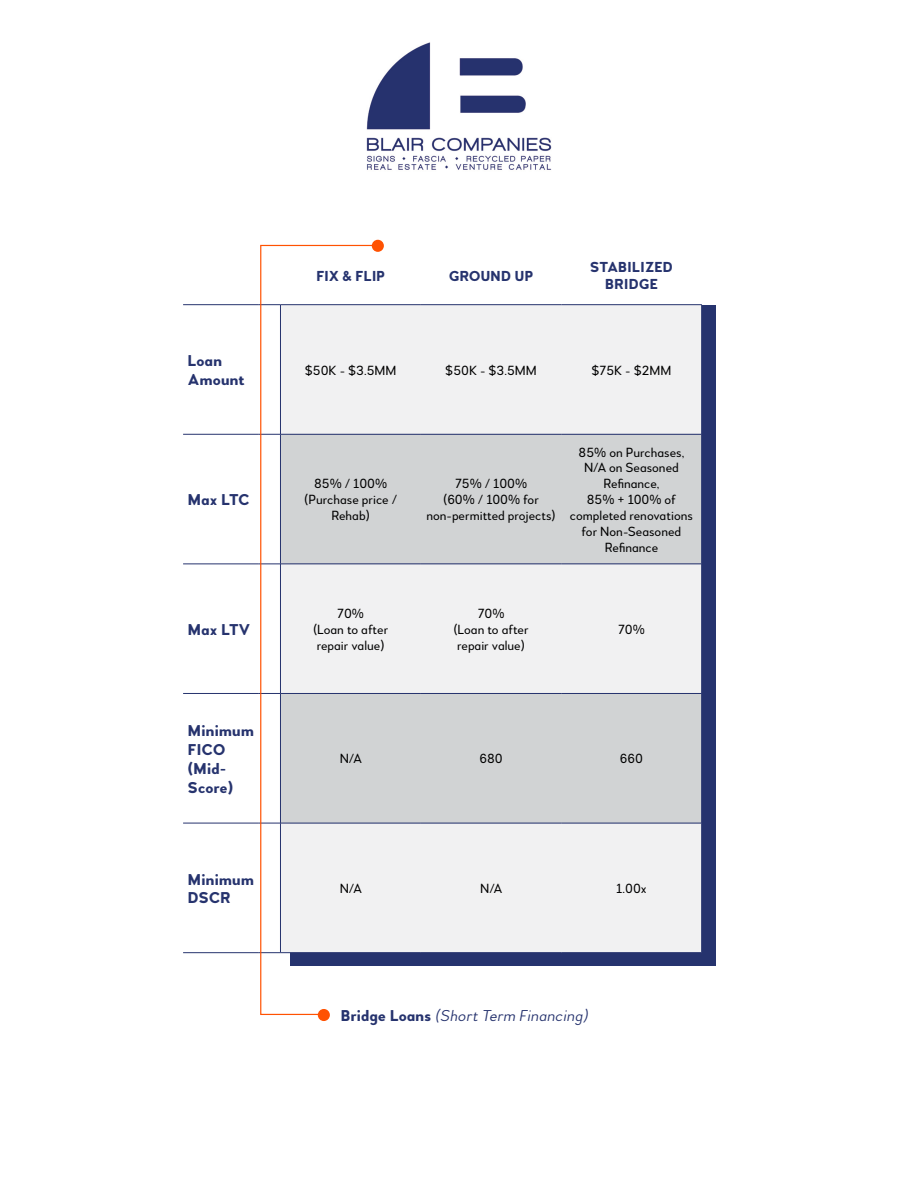
<style>
.page{position:relative;width:918px;height:1188px;background:#fff}
.page>*{position:absolute;margin:0;border:0;box-sizing:border-box;transform-origin:0 0}
.t1{font:700 15.6px/18.8px "Woodford Bourne";letter-spacing:.02em;color:#26336e}
.t2{font:italic 300 15.6px "Woodford Bourne";color:#26336e}
.t3{font:700 14.4px/17.2px "Woodford Bourne";letter-spacing:.02em;color:#26336e;text-align:center}
.t4{font:13.2px/15.9px "Woodford Bourne PRO";color:#000;text-align:center}
.s1{font-weight:700;font-style:normal}
</style>
<div class="page">
<div style="left:291px;top:305px;width:425px;height:660px;background:#26336e"></div>
<div style="left:375px;top:305px;width:326px;height:647px;background:#f1f1f2"></div>
<svg style="left:375px;top:435px;width:326px;height:388px;background:#dbdcdd"></svg>
<hr style="left:280px;top:304px;width:141px;height:1px;background:#26336e">
<hr style="left:421px;top:304px;width:140px;height:1px;background:#26336e">
<hr style="left:561px;top:304px;width:141px;height:1px;background:#26336e">
<hr style="left:280px;top:434px;width:141px;height:1px;background:#26336e">
<hr style="left:421px;top:434px;width:140px;height:1px;background:#26336e">
<hr style="left:561px;top:434px;width:141px;height:1px;background:#26336e">
<hr style="left:280px;top:564px;width:141px;height:1px;background:#26336e">
<hr style="left:421px;top:564px;width:140px;height:1px;background:#26336e">
<hr style="left:561px;top:564px;width:141px;height:1px;background:#26336e">
<hr style="left:280px;top:693px;width:141px;height:1px;background:#26336e">
<hr style="left:421px;top:693px;width:140px;height:1px;background:#26336e">
<hr style="left:561px;top:693px;width:141px;height:1px;background:#26336e">
<hr style="left:280px;top:823px;width:141px;height:1px;background:#26336e">
<hr style="left:421px;top:823px;width:140px;height:1px;background:#26336e">
<hr style="left:561px;top:823px;width:141px;height:1px;background:#26336e">
<hr style="left:183px;top:304px;width:76px;height:1px;background:#26336e">
<hr style="left:183px;top:434px;width:76px;height:1px;background:#26336e">
<hr style="left:183px;top:564px;width:76px;height:1px;background:#26336e">
<hr style="left:183px;top:693px;width:76px;height:1px;background:#26336e">
<hr style="left:183px;top:823px;width:76px;height:1px;background:#26336e">
<hr style="left:183px;top:952px;width:76px;height:1px;background:#26336e">
<div style="left:372px;top:240px;width:12px;height:12px;background:#ff5202;border-radius:50%"></div>
<div style="left:318px;top:1009px;width:12px;height:12px;background:#ff5202;border-radius:50%"></div>
<svg style="left:260px;top:244px;width:115px;height:772px"></svg>
<img style="left:366px;top:42px;width:186px;height:128px">
<p class="t3" style="left:316px;top:267px;width:70px">FIX &amp; FLIP</p>
<p class="t3" style="left:449px;top:267px;width:85px">GROUND UP</p>
<p class="t3" style="left:590px;top:259px;width:84px">STABILIZED<br>BRIDGE</p>
<p class="t1" style="left:188px;top:352px;width:58px">Loan<br>Amount</p>
<p class="t4" style="left:305px;top:362px;width:93px">$50K - $3.5MM</p>
<p class="t4" style="left:445px;top:362px;width:93px">$50K - $3.5MM</p>
<p class="t4" style="left:592px;top:362px;width:81px">$75K - $2MM</p>
<p class="t1" style="left:188px;top:491px;width:63px">Max LTC</p>
<p class="t1" style="left:188px;top:620px;width:64px">Max LTV</p>
<p class="t1" style="left:188px;top:722px;width:67px">Minimum<br>FICO (Mid-<br>Score)</p>
<p class="t4" style="left:304px;top:476px;width:94px">85% / 100% (Purchase price /<br>Rehab)</p>
<p class="t4" style="left:426px;top:476px;width:131px">75% / 100%<br>(60% / 100% for non-permitted projects)</p>
<p class="t4" style="left:570px;top:444px;width:124px">85% on Purchases,<br>N/A on Seasoned<br>Refinance,<br>85% + 100% of completed renovations for Non-Seasoned<br>Refinance</p>
<p class="t4" style="left:313px;top:606px;width:77px">70%<br>(Loan to after repair value)</p>
<p class="t4" style="left:453px;top:606px;width:77px">70%<br>(Loan to after repair value)</p>
<p class="t4" style="left:618px;top:622px;width:28px">70%</p>
<p class="t4" style="left:340px;top:751px;width:24px">N/A</p>
<p class="t4" style="left:480px;top:751px;width:25px">680</p>
<p class="t4" style="left:620px;top:751px;width:25px">660</p>
<p class="t1" style="left:188px;top:870px;width:67px">Minimum<br>DSCR</p>
<p class="t4" style="left:340px;top:881px;width:24px">N/A</p>
<p class="t4" style="left:480px;top:881px;width:24px">N/A</p>
<p class="t4" style="left:616px;top:881px;width:32px">1.00x</p>
<p class="t2" style="left:341px;top:1006px;width:252px"><span class="s1">B r i d g e Lo a n s</span> (Short Term Financing)</p>
</div>
